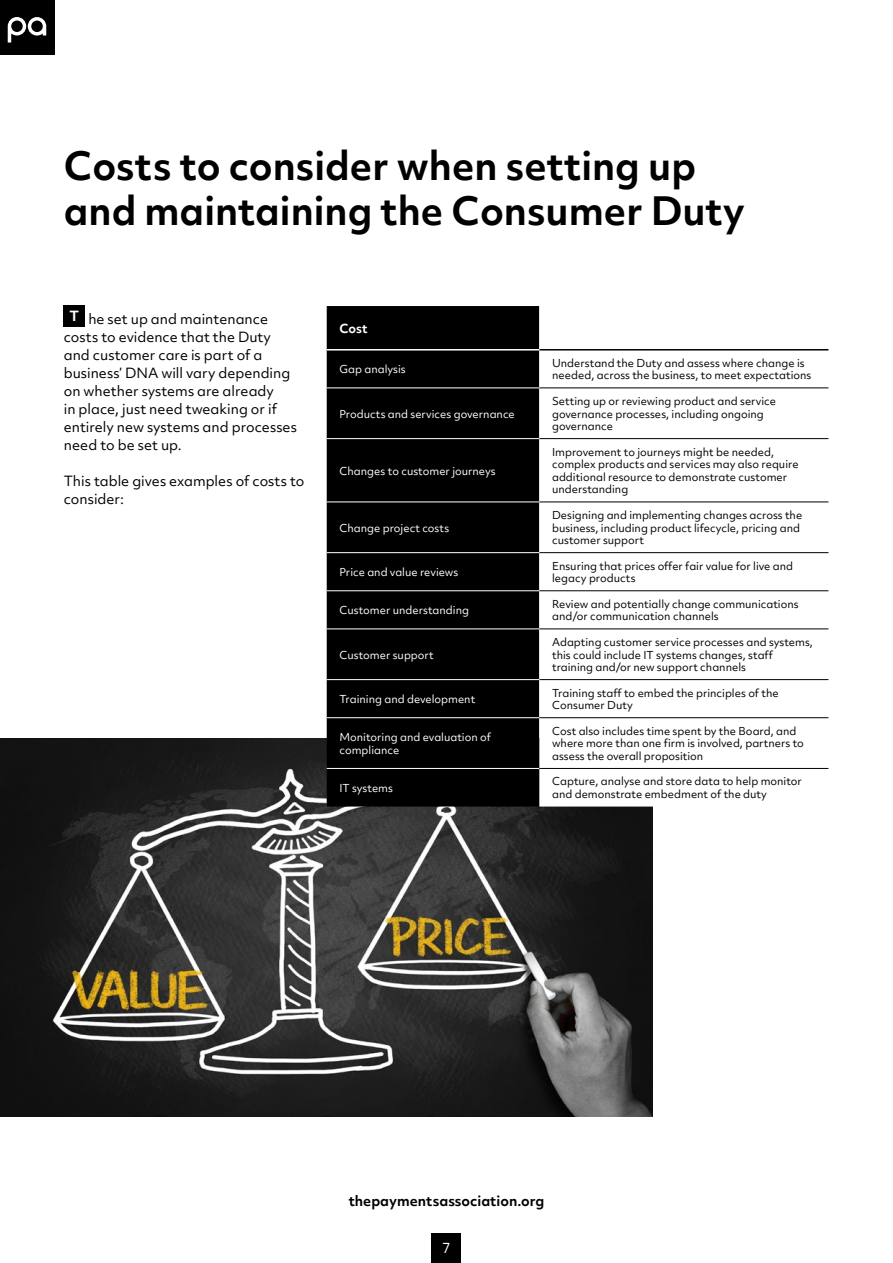
<style>
.page{position:relative;width:893px;height:1263px;background:#fff}
.page>*{position:absolute;margin:0;border:0;box-sizing:border-box;transform-origin:0 0}
.t1{font:700 37.5px/45px "Objektiv Mk 2";color:#000}
.t2{font:13.5px/18px "Objektiv Mk 2";color:#000}
.t3{font:700 13.5px "Objektiv Mk 2";color:#000}
.t4{font:13.5px "Objektiv Mk 2";color:#fff}
.t5{font:700 12px "Objektiv Mk 2";color:#fff}
.t6{font:10.5px/12.6px "Objektiv Mk 2";color:#000}
.t7{font:10.5px/12.6px "Objektiv Mk 2";color:#fff}
</style>
<div class="page">
<div style="left:432px;top:1233px;width:29px;height:30px;background:#000"></div>
<div style="left:0;top:0;width:54px;height:54px;background:#000"></div>
<svg style="left:8px;top:17px;width:38px;height:26px"></svg>
<img style="left:0;top:738px;width:653px;height:378px">
<div style="left:64px;top:305px;width:21px;height:21px;background:#000"></div>
<div style="left:327px;top:306px;width:212px;height:500px;background:#000"></div>
<svg style="left:539px;top:306px;width:289px;height:500px"></svg>
<hr style="left:539px;top:388px;width:289px;height:1px;background:#000">
<hr style="left:539px;top:438px;width:289px;height:1px;background:#000">
<hr style="left:539px;top:502px;width:289px;height:1px;background:#000">
<hr style="left:539px;top:552px;width:289px;height:1px;background:#000">
<hr style="left:539px;top:590px;width:289px;height:1px;background:#000">
<hr style="left:539px;top:629px;width:289px;height:1px;background:#000">
<hr style="left:539px;top:679px;width:289px;height:1px;background:#000">
<hr style="left:327px;top:388px;width:212px;height:1px;background:#fff">
<hr style="left:327px;top:438px;width:212px;height:1px;background:#fff">
<hr style="left:327px;top:502px;width:212px;height:1px;background:#fff">
<hr style="left:327px;top:552px;width:212px;height:1px;background:#fff">
<hr style="left:327px;top:590px;width:212px;height:1px;background:#fff">
<hr style="left:327px;top:629px;width:212px;height:1px;background:#fff">
<hr style="left:327px;top:679px;width:212px;height:1px;background:#fff">
<hr style="left:539px;top:349px;width:289px;height:1px;background:#000">
<hr style="left:327px;top:349px;width:212px;height:1px;background:#fff">
<hr style="left:327px;top:717px;width:212px;height:1px;background:#fff">
<hr style="left:327px;top:768px;width:212px;height:1px;background:#fff">
<hr style="left:539px;top:717px;width:289px;height:1px;background:#000">
<hr style="left:539px;top:768px;width:289px;height:1px;background:#000">
<h1 class="t1" style="left:64px;top:143px;width:683px">Costs to consider when setting up and maintaining the Consumer Duty</h1>
<p class="t2" style="left:64px;top:310px;width:235px;text-indent:6px"><sup>T</sup> he set up and maintenance costs to evidence that the Duty and customer care is part of a business’ DNA will vary depending on whether systems are already<br>in place, just need tweaking or if entirely new systems and processes need to be set up.</p>
<p class="t2" style="left:64px;top:472px;width:242px">This table gives examples of costs to consider:</p>
<p class="t5" style="left:339px;top:320px;width:30px">Cost</p>
<p class="t7" style="left:339px;top:363px;width:68px">Gap analysis</p>
<p class="t6" style="left:552px;top:356px;width:261px">Understand the Duty and assess where change is needed, across the business, to meet expectations</p>
<p class="t7" style="left:339px;top:407px;width:177px">Products and services governance</p>
<p class="t6" style="left:552px;top:395px;width:226px">Setting up or reviewing product and service governance processes, including ongoing governance</p>
<p class="t7" style="left:339px;top:464px;width:158px">Changes to customer journeys</p>
<p class="t7" style="left:339px;top:521px;width:111px">Change project costs</p>
<p class="t6" style="left:552px;top:445px;width:248px">Improvement to journeys might be needed, complex products and services may also require additional resource to demonstrate customer understanding</p>
<p class="t6" style="left:552px;top:509px;width:252px">Designing and implementing changes across the business, including product lifecycle, pricing and customer support</p>
<p class="t7" style="left:339px;top:566px;width:120px">Price and value reviews</p>
<p class="t6" style="left:552px;top:559px;width:243px">Ensuring that prices offer fair value for live and legacy products</p>
<p class="t7" style="left:339px;top:604px;width:131px">Customer understanding</p>
<p class="t6" style="left:552px;top:597px;width:248px">Review and potentially change communications and/or communication channels</p>
<p class="t7" style="left:339px;top:648px;width:96px">Customer support</p>
<p class="t6" style="left:552px;top:636px;width:262px">Adapting customer service processes and systems, this could include IT systems changes, staff training and/or new support channels</p>
<p class="t7" style="left:339px;top:693px;width:137px">Training and development</p>
<p class="t6" style="left:552px;top:686px;width:228px">Training staff to embed the principles of the<br>Consumer Duty</p>
<p class="t7" style="left:339px;top:731px;width:153px">Monitoring and evaluation of compliance</p>
<p class="t6" style="left:552px;top:724px;width:253px">Cost also includes time spent by the Board, and where more than one firm is involved, partners to assess the overall proposition</p>
<p class="t7" style="left:339px;top:781px;width:55px">IT systems</p>
<p class="t6" style="left:552px;top:775px;width:251px">Capture, analyse and store data to help monitor and demonstrate embedment of the duty</p>
<p class="t3" style="left:349px;top:1191px;width:197px">thepaymentsassociation.org</p>
<p class="t4" style="left:442px;top:1238px;width:10px">7</p>
</div>
